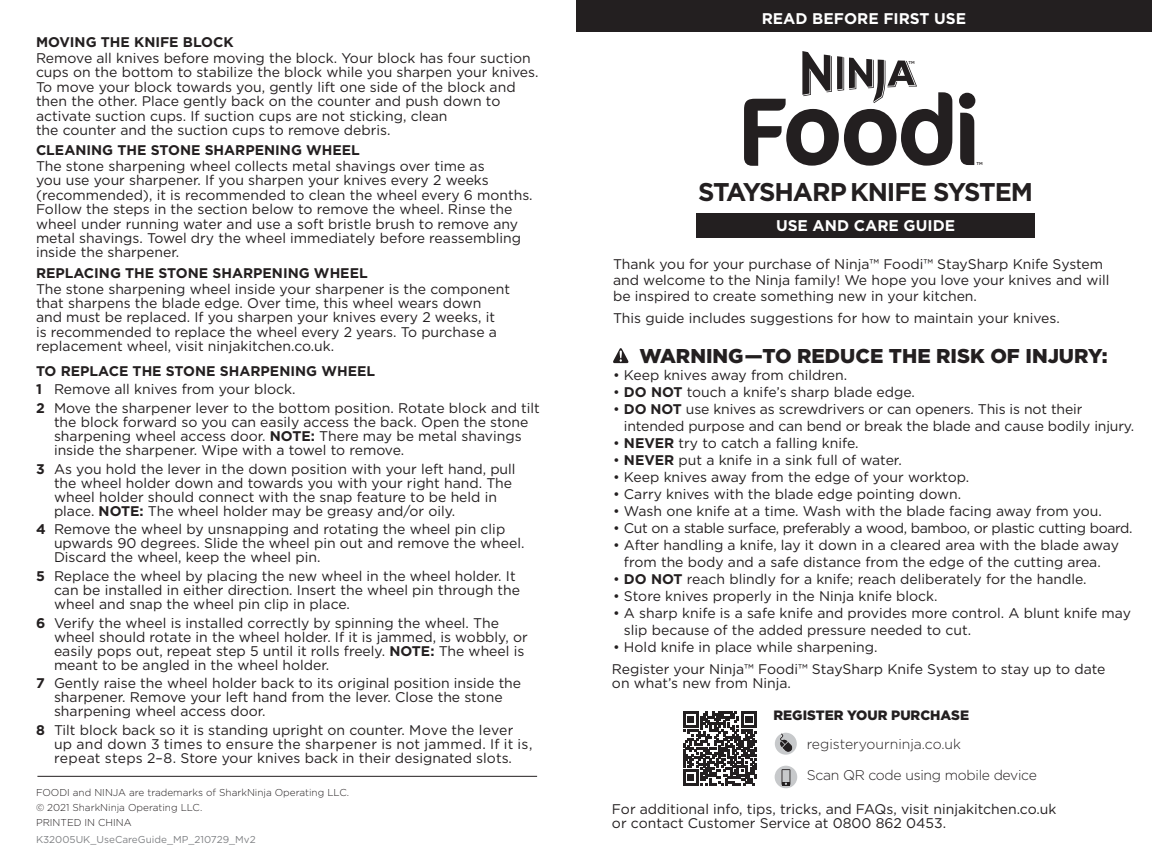
<style>
.page{position:relative;width:1152px;height:864px;background:#fff}
.page>*{position:absolute;margin:0;border:0;box-sizing:border-box;transform-origin:0 0}
.t1{font:700 25.6px "Gotham";letter-spacing:-.04em;color:#231f20}
.t2{font:900 20px "Gotham";color:#231f20}
.t3{font:700 15.4px "Gotham";color:#fff}
.t4{font:14px/14px "Gotham";color:#231f20}
.t5{font:700 14px "Gotham";color:#231f20}
.t6{font:14px "Gotham";letter-spacing:-.025em;color:#231f20}
.t7{font:300 14px "Gotham";letter-spacing:-.02em;color:#231f20}
.t8{font:300 14px "Gotham";color:#231f20}
.t9{font:900 13.6px "Gotham";color:#231f20}
.t10{font:300 10px/14.8px "Gotham";color:#231f20}
.t11{font:10px "Gotham";color:#808285}
.t12{font:500 4.2px "Gotham";color:#231f20}
.s1{font-weight:700}
</style>
<div class="page">
<div style="left:696px;top:213px;width:339px;height:25px;background:#231f20"></div>
<div style="left:576px;top:0;width:576px;height:32px;background:#231f20"></div>
<svg style="left:744px;top:51px;width:208px;height:114px"></svg>
<div style="left:959px;top:93px;width:16px;height:16px;background:#231f20;border-radius:50%"></div>
<svg style="left:960px;top:113px;width:14px;height:52px"></svg>
<svg style="left:613px;top:348px;width:16px;height:15px"></svg>
<hr style="left:37px;top:776px;width:500px;height:1px;background:#231f20">
<svg style="left:683px;top:712px;width:74px;height:74px"></svg>
<svg style="left:775px;top:733px;width:22px;height:22px"></svg>
<svg style="left:775px;top:766px;width:22px;height:22px"></svg>
<p class="t5" style="left:36px;top:33px;width:199px">MOVING THE KNIFE BLOCK</p>
<p class="t4" style="left:36px;top:51px;width:504px">Remove all knives before moving the block. Your block has four suction cups on the bottom to stabilize the block while you sharpen your knives.<br>To move your block towards you, gently lift one side of the block and then the other. Place gently back on the counter and push down to activate suction cups. If suction cups are not sticking, clean<br>the counter and the suction cups to remove debris.</p>
<p class="t5" style="left:36px;top:141px;width:325px">CLEANING THE STONE SHARPENING WHEEL</p>
<p class="t4" style="left:36px;top:159px;width:498px">The stone sharpening wheel collects metal shavings over time as<br>you use your sharpener. If you sharpen your knives every 2 weeks (recommended), it is recommended to clean the wheel every 6 months.<br>Follow the steps in the section below to remove the wheel. Rinse the wheel under running water and use a soft bristle brush to remove any metal shavings. Towel dry the wheel immediately before reassembling inside the sharpener.</p>
<p class="t5" style="left:36px;top:263px;width:333px">REPLACING THE STONE SHARPENING WHEEL</p>
<p class="t4" style="left:36px;top:281px;width:476px">The stone sharpening wheel inside your sharpener is the component that sharpens the blade edge. Over time, this wheel wears down and must be replaced. If you sharpen your knives every 2 weeks, it<br>is recommended to replace the wheel every 2 years. To purchase a replacement wheel, visit ninjakitchen.co.uk.</p>
<p class="t4" style="left:36px;top:361px;width:505px;line-height:18.6px"><span class="s1">TO REPLACE THE STONE SHARPENING WHEEL<br>1</span> Remove all knives from your block.<br><span class="s1">2</span> Move the sharpener lever to the bottom position. Rotate block and tilt</p>
<p class="t4" style="left:54px;top:415px;width:476px">the block forward so you can easily access the back. Open the stone sharpening wheel access door. <span class="s1">NOTE:</span> There may be metal shavings inside the sharpener. Wipe with a towel to remove.</p>
<p class="t4" style="left:54px;top:461px;width:463px;text-indent:-18px"><span class="s1">3</span> As you hold the lever in the down position with your left hand, pull the wheel holder down and towards you with your right hand. The wheel holder should connect with the snap feature to be held in place. <span class="s1">NOTE:</span> The wheel holder may be greasy and/or oily.</p>
<p class="t4" style="left:54px;top:522px;width:472px;text-indent:-18px"><span class="s1">4</span> Remove the wheel by unsnapping and rotating the wheel pin clip upwards 90 degrees. Slide the wheel pin out and remove the wheel.<br>Discard the wheel, keep the wheel pin.</p>
<p class="t4" style="left:54px;top:569px;width:468px;text-indent:-18px"><span class="s1">5</span> Replace the wheel by placing the new wheel in the wheel holder. It can be installed in either direction. Insert the wheel pin through the wheel and snap the wheel pin clip in place.</p>
<p class="t4" style="left:54px;top:615px;width:475px;text-indent:-18px"><span class="s1">6</span> Verify the wheel is installed correctly by spinning the wheel. The wheel should rotate in the wheel holder. If it is jammed, is wobbly, or easily pops out, repeat step 5 until it rolls freely. <span class="s1">NOTE:</span> The wheel is meant to be angled in the wheel holder.</p>
<p class="t4" style="left:54px;top:676px;width:469px;text-indent:-18px"><span class="s1">7</span> Gently raise the wheel holder back to its original position inside the sharpener. Remove your left hand from the lever. Close the stone sharpening wheel access door.</p>
<p class="t4" style="left:54px;top:723px;width:480px;text-indent:-18px"><span class="s1">8</span> Tilt block back so it is standing upright on counter. Move the lever up and down 3 times to ensure the sharpener is not jammed. If it is, repeat steps 2–8. Store your knives back in their designated slots.</p>
<p class="t10" style="left:36px;top:785px;width:315px">FOODI and NINJA are trademarks of SharkNinja Operating LLC. © 2021 SharkNinja Operating LLC.<br>PRINTED IN CHINA</p>
<p class="t11" style="left:36px;top:833px;width:221px">K32005UK_UseCareGuide_MP_210729_Mv2</p>
<p class="t3" style="left:762px;top:8px;width:206px">READ BEFORE FIRST USE</p>
<p class="t12" style="left:909px;top:60px;width:8px">TM</p>
<p class="t12" style="left:977px;top:161px;width:8px">TM</p>
<h1 class="t1" style="left:698px;top:175px;width:337px">STAYSHARP KNIFE SYSTEM</h1>
<p class="t3" style="left:776px;top:216px;width:181px">USE AND CARE GUIDE</p>
<p class="t4" style="left:613px;top:256px;width:498px;line-height:16px">Thank you for your purchase of Ninja™ Foodi™ StaySharp Knife System and welcome to the Ninja family! We hope you love your knives and will be inspired to create something new in your kitchen.</p>
<p class="t4" style="left:613px;top:311px;width:448px">This guide includes suggestions for how to maintain your knives.</p>
<h2 class="t2" style="left:640px;top:342px;width:470px">WARNING—TO REDUCE THE RISK OF INJURY:</h2>
<p class="t4" style="left:613px;top:368px;width:236px">• Keep knives away from children.</p>
<p class="t4" style="left:613px;top:385px;width:303px">• <span class="s1">DO NOT</span> touch a knife’s sharp blade edge.</p>
<p class="t4" style="left:624px;top:400px;width:512px;line-height:17px;text-indent:-11px">• <span class="s1">DO NOT</span> use knives as screwdrivers or can openers. This is not their intended purpose and can bend or break the blade and cause bodily injury.</p>
<p class="t4" style="left:613px;top:436px;width:247px">• <span class="s1">NEVER</span> try to catch a falling knife.</p>
<p class="t4" style="left:613px;top:453px;width:290px">• <span class="s1">NEVER</span> put a knife in a sink full of water.</p>
<p class="t4" style="left:613px;top:470px;width:358px">• Keep knives away from the edge of your worktop.</p>
<p class="t4" style="left:613px;top:487px;width:350px">• Carry knives with the blade edge pointing down.</p>
<p class="t4" style="left:613px;top:504px;width:490px">• Wash one knife at a time. Wash with the blade facing away from you.</p>
<p class="t6" style="left:613px;top:519px;width:521px">• Cut on a stable surface, preferably a wood, bamboo, or plastic cutting board.</p>
<p class="t4" style="left:613px;top:536px;width:507px;line-height:17px;text-align:center">• After handling a knife, lay it down in a cleared area with the blade away from the body and a safe distance from the edge of the cutting area.</p>
<p class="t4" style="left:613px;top:572px;width:475px">• <span class="s1">DO NOT</span> reach blindly for a knife; reach deliberately for the handle.</p>
<p class="t4" style="left:613px;top:589px;width:326px">• Store knives properly in the Ninja knife block.</p>
<p class="t4" style="left:624px;top:604px;width:509px;line-height:17px;text-indent:-11px">• A sharp knife is a safe knife and provides more control. A blunt knife may slip because of the added pressure needed to cut.</p>
<p class="t4" style="left:612px;top:636px;width:495px;line-height:22px">• Hold knife in place while sharpening.<br>Register your Ninja™ Foodi™ StaySharp Knife System to stay up to date</p>
<p class="t4" style="left:612px;top:676px;width:180px">on what’s new from Ninja.</p>
<p class="t9" style="left:774px;top:706px;width:197px">REGISTER YOUR PURCHASE</p>
<p class="t8" style="left:807px;top:735px;width:156px">registeryourninja.co.uk</p>
<p class="t7" style="left:807px;top:766px;width:232px">Scan QR code using mobile device</p>
<p class="t4" style="left:612px;top:802px;width:446px">For additional info, tips, tricks, and FAQs, visit ninjakitchen.co.uk or contact Customer Service at 0800 862 0453.</p>
</div>
